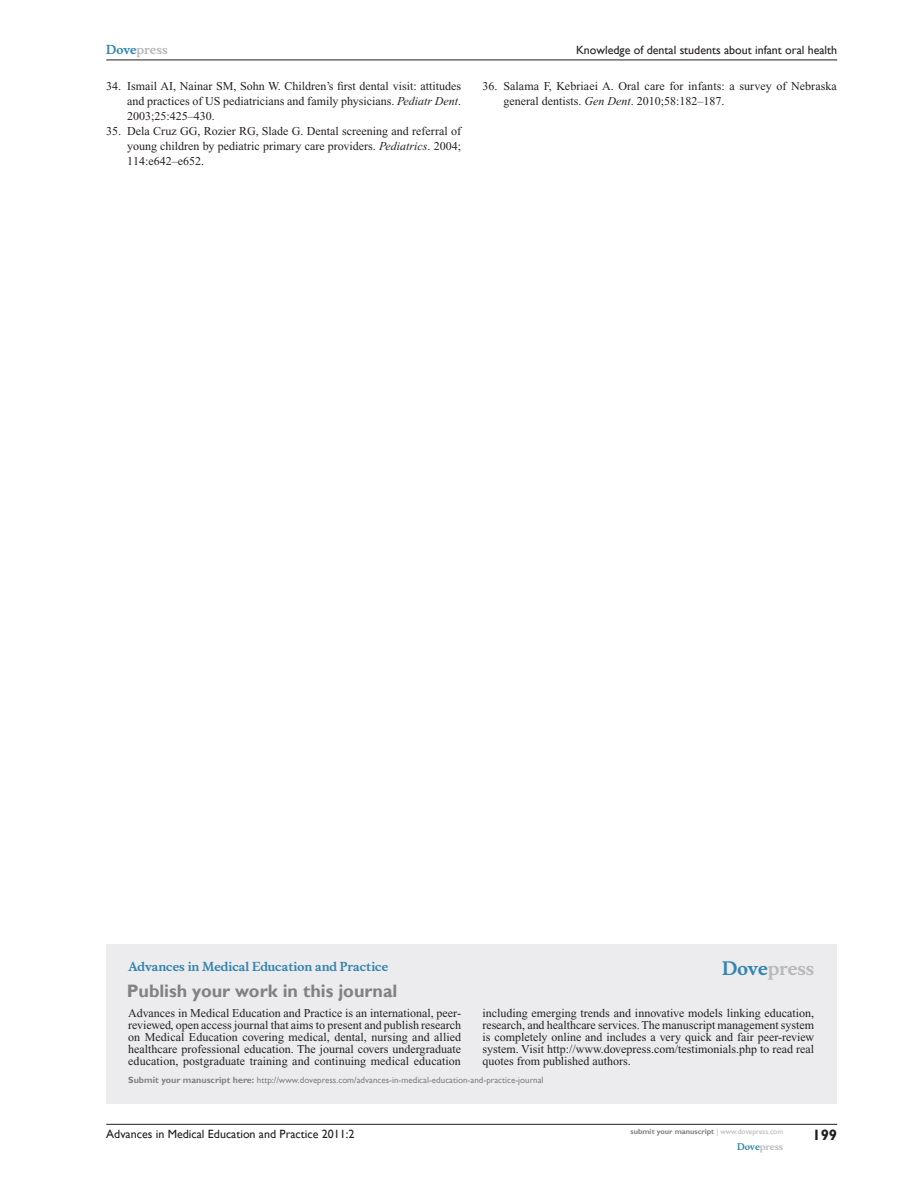
<style>
.page{position:relative;width:918px;height:1188px;background:#fff}
.page>*{position:absolute;margin:0;border:0;box-sizing:border-box;transform-origin:0 0}
.t1{font:700 18px "Gill Sans";color:#808285}
.t2{font:700 18px "Musee";color:#b8b9bc}
.t3{font:700 15px "Gill Sans";color:#231f20}
.t4{font:12px/12px "Times New Roman";color:#231f20;text-align:justify}
.t5{font:12px "Gill Sans";color:#231f20}
.t6{font:700 12px "Musee";color:#3485ae}
.t7{font:700 12px "Musee";color:#b8b9bc}
.t8{font:9px "Gill Sans";color:#808285}
.t9{font:700 9px "Musee";color:#b8b9bc}
.t10{font:700 7.5px "Gill Sans";color:#808285}
.s1{color:#3485ae}
.s2{font-style:italic}
.s3{font-weight:700}
.s4{font-weight:400;color:#b8b9bc}
</style>
<div class="page">
<div style="left:106px;top:944px;width:731px;height:159px;background:#ececee"></div>
<hr style="left:106px;top:1124px;width:731px;height:1px;background:#231f20">
<hr style="left:106px;top:60px;width:731px;height:1px;background:#231f20">
<p class="t7" style="left:106px;top:43px;width:63px"><span class="s1">Dove</span>press</p>
<p class="t4" style="left:127px;top:79px;width:335px;line-height:15px;text-indent:-21px">34. Ismail AI, Nainar SM, Sohn W. Children’s first dental visit: attitudes and practices of US pediatricians and family physicians. <span class="s2">Pediatr Dent</span>.<br>2003;25:425–430.</p>
<p class="t4" style="left:127px;top:124px;width:335px;line-height:15px;text-indent:-21px">35. Dela Cruz GG, Rozier RG, Slade G. Dental screening and referral of young children by pediatric primary care providers. <span class="s2">Pediatrics</span>. 2004; 114:e642–e652.</p>
<p class="t5" style="left:576px;top:43px;width:263px">Knowledge of dental students about infant oral health</p>
<p class="t4" style="left:503px;top:79px;width:335px;line-height:15px;text-indent:-21px">36. Salama F, Kebriaei A. Oral care for infants: a survey of Nebraska general dentists. <span class="s2">Gen Dent</span>. 2010;58:182–187.</p>
<p class="t6" style="left:128px;top:959px;width:262px">Advances in Medical Education and Practice</p>
<h1 class="t1" style="left:127px;top:980px;width:272px">Publish your work in this journal</h1>
<h1 class="t2" style="left:722px;top:958px;width:94px"><span class="s1">Dove</span>press</h1>
<p class="t4" style="left:128px;top:1007px;width:334px">Advances in Medical Education and Practice is an international, peer&shy;reviewed, open access journal that aims to present and publish research on Medical Education covering medical, dental, nursing and allied healthcare professional education. The journal covers undergraduate education, postgraduate training and continuing medical education</p>
<p class="t4" style="left:482px;top:1007px;width:333px">including emerging trends and innovative models linking education, research, and healthcare services. The manuscript management system is completely online and includes a very quick and fair peer-review system. Visit http://www.dovepress.com/testimonials.php to read real quotes from published authors.</p>
<p class="t8" style="left:128px;top:1075px;width:417px"><span class="s3">Submit your manuscript here:</span> http://www.dovepress.com/advances-in-medical-education-and-practice-journal</p>
<p class="t5" style="left:106px;top:1127px;width:250px">Advances in Medical Education and Practice 2011:2</p>
<p class="t10" style="left:631px;top:1127px;width:154px">submit your manuscript <span class="s4">| www.dovepress.com</span></p>
<p class="t9" style="left:737px;top:1141px;width:48px"><span class="s1">Dove</span>press</p>
<p class="t3" style="left:812px;top:1126px;width:26px">199</p>
</div>
